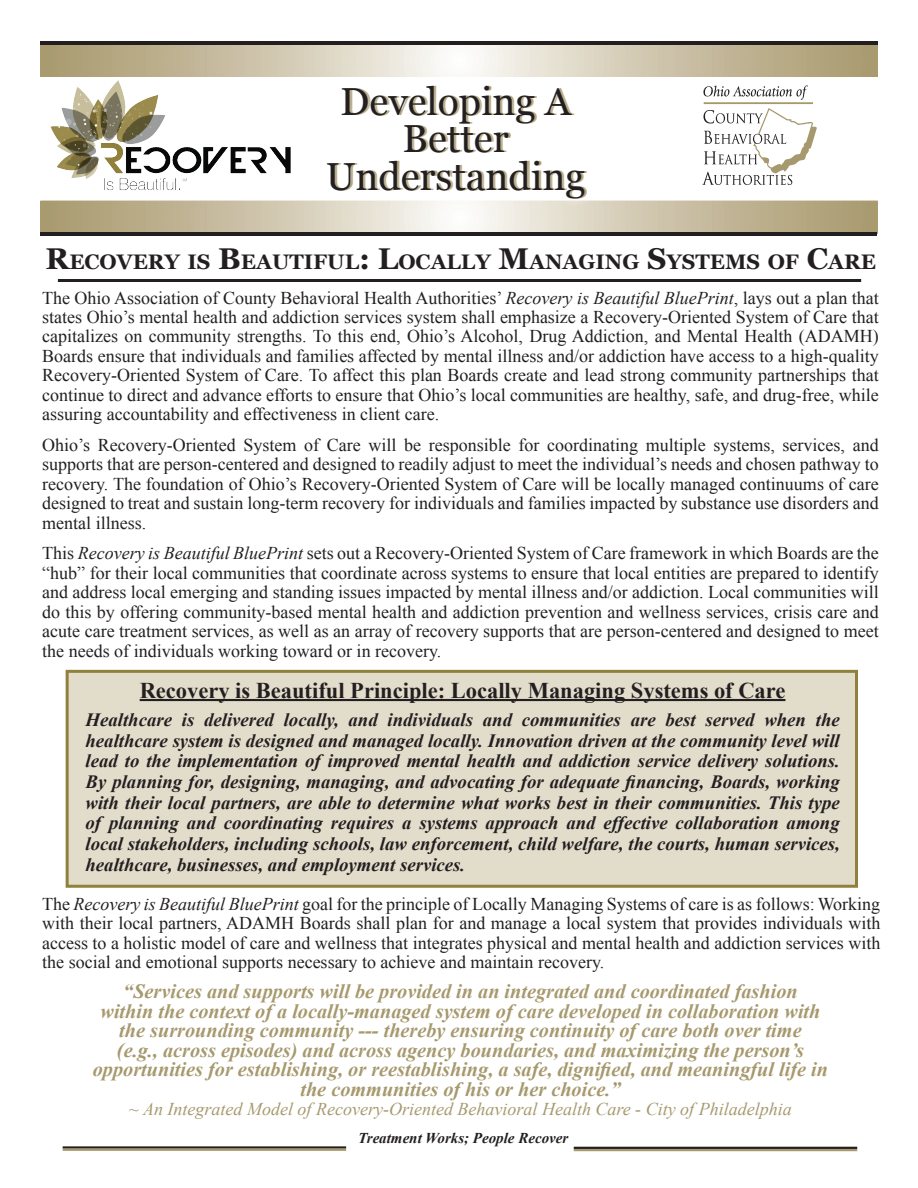
<style>
.page{position:relative;width:918px;height:1188px;background:#fff}
.page>*{position:absolute;margin:0;border:0;box-sizing:border-box;transform-origin:0 0}
.t1{font:39px/37.5px "Georgia";color:#231f20;text-align:center}
.t2{font:700 22.5px "Times New Roman";color:#231f20}
.t3{font:700 21px "Georgia";color:#231f20}
.t4{font:italic 700 20.25px/19.5px "Times New Roman";color:#a7996e;text-align:center}
.t5{font:italic 700 18.75px/20.7px "Times New Roman";color:#231f20;text-align:justify}
.t6{font:18px/19.5px "Times New Roman";color:#231f20;text-align:justify}
.t7{font:italic 18px "Times New Roman";color:#a7996e}
.t8{font:italic 700 15px "Times New Roman";color:#231f20}
.s1{font-size:30px}
.s2{font-style:italic}
</style>
<div class="page">
<hr style="left:63px;top:1146px;width:283px;height:3px;background:#231f20">
<hr style="left:63px;top:1149px;width:283px;height:2px;background:#a7996e">
<hr style="left:574px;top:1147px;width:283px;height:2px;background:#231f20">
<hr style="left:574px;top:1149px;width:283px;height:2px;background:#a7996e">
<svg style="left:42px;top:203px;width:834px;height:29px;background:#cdc3aa"></svg>
<hr style="left:58px;top:279px;width:803px;height:3px;background:#231f20">
<svg style="left:702px;top:85px;width:115px;height:100px"></svg>
<img style="left:44px;top:80px;width:254px;height:121px">
<svg style="left:42px;top:46px;width:834px;height:29px;background:#cfc5ad"></svg>
<div style="left:40px;top:44px;width:838px;height:33px;border:1px solid #fff"></div>
<hr style="left:40px;top:232px;width:838px;height:4px;background:#231f20">
<hr style="left:40px;top:42px;width:838px;height:3px;background:#231f20">
<div style="left:318px;top:76px;width:276px;height:132px;background:#fff"></div>
<div style="left:66px;top:670px;width:792px;height:218px;background:#e2dccb;border:3px solid #90803b"></div>
<hr style="left:140px;top:699px;width:645px;height:2px;background:#231f20">
<h1 class="t1" style="left:326px;top:84px;width:261px">Developing A<br>Better<br>Understanding</h1>
<p class="t3" style="left:45px;top:248px;width:832px"><span class="s1">R</span>ECOVERY IS <span class="s1">B</span>EAUTIFUL<span class="s1">: L</span>OCALLY <span class="s1">M</span>ANAGING <span class="s1">S</span>YSTEMS OF <span class="s1">C</span>ARE</p>
<p class="t6" style="left:42px;top:287px;width:838px">The Ohio Association of County Behavioral Health Authorities’ <span class="s2">Recovery is Beautiful BluePrint</span>, lays out a plan that states Ohio’s mental health and addiction services system shall emphasize a Recovery-Oriented System of Care that capitalizes on community strengths. To this end, Ohio’s Alcohol, Drug Addiction, and Mental Health (ADAMH)<br>Boards ensure that individuals and families affected by mental illness and/or addiction have access to a high-quality Recovery-Oriented System of Care. To affect this plan Boards create and lead strong community partnerships that continue to direct and advance efforts to ensure that Ohio’s local communities are healthy, safe, and drug-free, while assuring accountability and effectiveness in client care.</p>
<p class="t6" style="left:42px;top:435px;width:838px">Ohio’s Recovery-Oriented System of Care will be responsible for coordinating multiple systems, services, and supports that are person-centered and designed to readily adjust to meet the individual’s needs and chosen pathway to recovery. The foundation of Ohio’s Recovery-Oriented System of Care will be locally managed continuums of care designed to treat and sustain long-term recovery for individuals and families impacted by substance use disorders and mental illness.</p>
<p class="t6" style="left:42px;top:543px;width:838px">This <span class="s2">Recovery is Beautiful BluePrint</span> sets out a Recovery-Oriented System of Care framework in which Boards are the “hub” for their local communities that coordinate across systems to ensure that local entities are prepared to identify and address local emerging and standing issues impacted by mental illness and/or addiction. Local communities will do this by offering community-based mental health and addiction prevention and wellness services, crisis care and acute care treatment services, as well as an array of recovery supports that are person-centered and designed to meet the needs of individuals working toward or in recovery.</p>
<p class="t2" style="left:140px;top:674px;width:647px">Recovery is Beautiful Principle: Locally Managing Systems of Care</p>
<p class="t5" style="left:86px;top:709px;width:756px">Healthcare is delivered locally, and individuals and communities are best served when the healthcare system is designed and managed locally. Innovation driven at the community level will lead to the implementation of improved mental health and addiction service delivery solutions.<br>By planning for, designing, managing, and advocating for adequate financing, Boards, working with their local partners, are able to determine what works best in their communities. This type of planning and coordinating requires a systems approach and effective collaboration among local stakeholders, including schools, law enforcement, child welfare, the courts, human services, healthcare, businesses, and employment services.</p>
<p class="t6" style="left:42px;top:894px;width:840px">The <span class="s2">Recovery is Beautiful BluePrint</span> goal for the principle of Locally Managing Systems of care is as follows: Working with their local partners, ADAMH Boards shall plan for and manage a local system that provides individuals with access to a holistic model of care and wellness that integrates physical and mental health and addiction services with the social and emotional supports necessary to achieve and maintain recovery.</p>
<p class="t4" style="left:93px;top:981px;width:737px">“Services and supports will be provided in an integrated and coordinated fashion<br>within the context of a locally-managed system of care developed in collaboration with the surrounding community --- thereby ensuring continuity of care both over time<br>(e.g., across episodes) and across agency boundaries, and maximizing the person’s opportunities for establishing, or reestablishing, a safe, dignified, and meaningful life in the communities of his or her choice.”</p>
<p class="t7" style="left:129px;top:1097px;width:664px">~ An Integrated Model of Recovery-Oriented Behavioral Health Care - City of Philadelphia</p>
<p class="t8" style="left:358px;top:1128px;width:212px">Treatment Works; People Recover</p>
</div>
